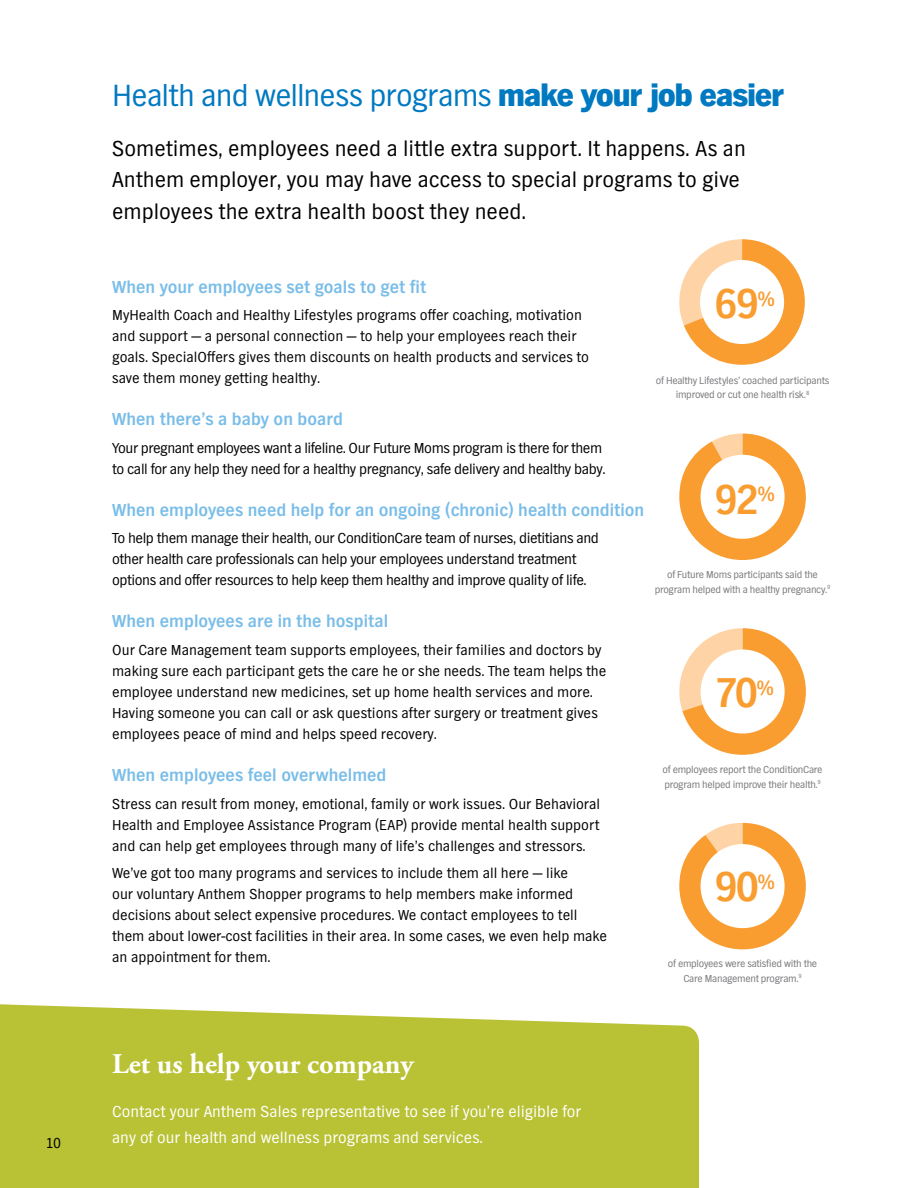
<style>
.page{position:relative;width:918px;height:1188px;background:#fff}
.page>*{position:absolute;margin:0;border:0;box-sizing:border-box;transform-origin:0 0}
.t1{font:700 43.2px "TV Nord EF";letter-spacing:-.06em;color:#f99d31}
.t2{font:31.95px "TV Nord EF";letter-spacing:-.025em;color:#0079c1}
.t3{font:700 28.5px "Adobe Garamond Pro";color:#fff}
.t4{font:22.5px/31.5px "TV Nord EF";color:#000}
.t5{font:700 18px "TV Nord EF";color:#79bde8}
.t6{font:16.5px/25.5px "TV Nord EF";color:#fff}
.t7{font:15px/21px "TV Nord EF";color:#000}
.t8{font:15px/21px "TV Nord EF";letter-spacing:-.025em;color:#000}
.t9{font:15px/21px "TV Nord EF";letter-spacing:-.03em;color:#000}
.t10{font:10.5px/14.5px "TV Nord EF";letter-spacing:-.025em;color:#77787b;text-align:center}
.s1{font-weight:800}
</style>
<div class="page">
<svg style="left:679px;top:239px;width:126px;height:126px"></svg>
<div style="left:700px;top:260px;width:84px;height:84px;background:#fff;border-radius:50%"></div>
<svg style="left:679px;top:628px;width:127px;height:127px"></svg>
<div style="left:701px;top:649px;width:84px;height:85px;background:#fff;border-radius:50%"></div>
<svg style="left:679px;top:434px;width:127px;height:126px"></svg>
<div style="left:701px;top:455px;width:84px;height:84px;background:#fff;border-radius:50%"></div>
<div style="left:0;top:1004px;width:699px;height:184px;background:#b9c134"></div>
<svg style="left:679px;top:823px;width:127px;height:126px"></svg>
<div style="left:701px;top:844px;width:84px;height:84px;background:#fff;border-radius:50%"></div>
<p class="t7" style="left:46px;top:1133px;width:17px">10</p>
<h2 class="t2" style="left:112px;top:77px;width:674px">Health and wellness programs <span class="s1">make your job easier</span></h2>
<h3 class="t4" style="left:112px;top:133px;width:635px">Sometimes, employees need a little extra support. It happens. As an<br>Anthem employer, you may have access to special programs to give employees the extra health boost they need.</h3>
<p class="t5" style="left:112px;top:277px;width:316px">When your employees set goals to get fit</p>
<p class="t7" style="left:112px;top:305px;width:478px">MyHealth Coach and Healthy Lifestyles programs offer coaching, motivation and support — a personal connection — to help your employees reach their goals. SpecialOffers gives them discounts on health products and services to save them money getting healthy.</p>
<p class="t5" style="left:112px;top:409px;width:232px">When there’s a baby on board</p>
<p class="t9" style="left:112px;top:437px;width:495px">Your pregnant employees want a lifeline. Our Future Moms program is there for them to call for any help they need for a healthy pregnancy, safe delivery and healthy baby.</p>
<p class="t5" style="left:112px;top:500px;width:534px">When employees need help for an ongoing (chronic) health condition</p>
<p class="t8" style="left:112px;top:528px;width:488px">To help them manage their health, our ConditionCare team of nurses, dietitians and other health care professionals can help your employees understand treatment options and offer resources to help keep them healthy and improve quality of life.</p>
<p class="t5" style="left:112px;top:612px;width:278px">When employees are in the hospital</p>
<p class="t7" style="left:112px;top:639px;width:496px">Our Care Management team supports employees, their families and doctors by making sure each participant gets the care he or she needs. The team helps the employee understand new medicines, set up home health services and more.<br>Having someone you can call or ask questions after surgery or treatment gives employees peace of mind and helps speed recovery.</p>
<p class="t5" style="left:112px;top:765px;width:276px">When employees feel overwhelmed</p>
<p class="t7" style="left:112px;top:793px;width:490px;text-align:justify">Stress can result from money, emotional, family or work issues. Our Behavioral Health and Employee Assistance Program (EAP) provide mental health support and can help get employees through many of life’s challenges and stressors.</p>
<p class="t7" style="left:112px;top:862px;width:496px">We’ve got too many programs and services to include them all here — like<br>our voluntary Anthem Shopper programs to help members make informed decisions about select expensive procedures. We contact employees to tell them about lower-cost facilities in their area. In some cases, we even help make an appointment for them.</p>
<h1 class="t1" style="left:714px;top:280px;width:63px">69<sup>%</sup></h1>
<p class="t10" style="left:656px;top:373px;width:175px">of Healthy Lifestyles’ coached participants improved or cut one health risk.<sup>8</sup></p>
<h1 class="t1" style="left:714px;top:475px;width:63px">92<sup>%</sup></h1>
<p class="t10" style="left:655px;top:567px;width:177px">of Future Moms participants said the program helped with a healthy pregnancy.<sup>9</sup></p>
<h1 class="t1" style="left:715px;top:669px;width:61px">70<sup>%</sup></h1>
<p class="t10" style="left:663px;top:762px;width:162px;text-align:left">of employees report the ConditionCare program helped improve their health.<sup>9</sup></p>
<h1 class="t1" style="left:714px;top:863px;width:63px">90<sup>%</sup></h1>
<p class="t10" style="left:668px;top:957px;width:151px">of employees were satisfied with the<br>Care Management program.<sup>9</sup></p>
<h3 class="t3" style="left:112px;top:1047px;width:303px">Let us help your company</h3>
<p class="t6" style="left:112px;top:1099px;width:471px">Contact your Anthem Sales representative to see if you’re eligible for any of our health and wellness programs and services.</p>
</div>
